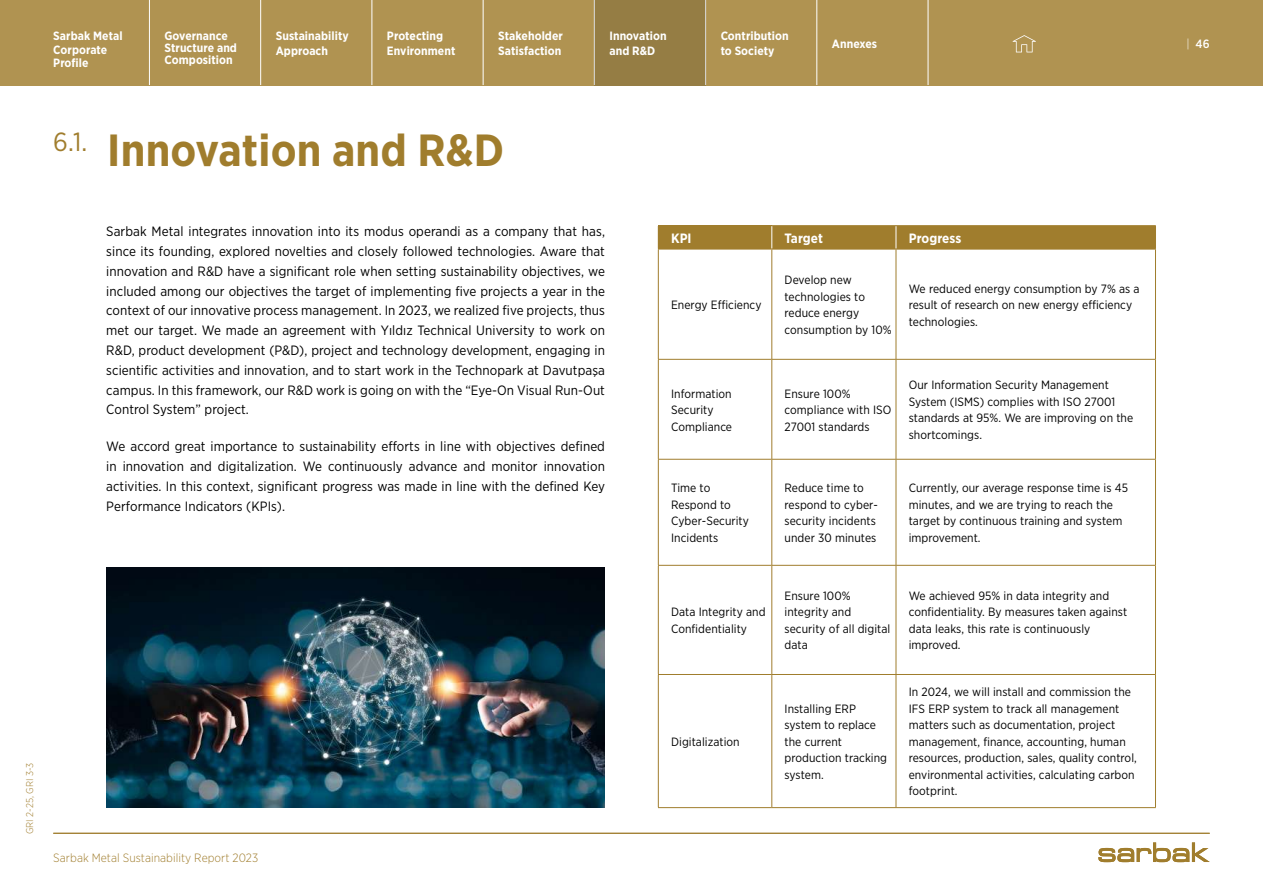
<style>
.page{position:relative;width:1263px;height:893px;background:#fff}
.page>*{position:absolute;margin:0;border:0;box-sizing:border-box;transform-origin:0 0}
.t1{font:700 45px "Gotham Narrow";letter-spacing:.005em;color:#a07d2d}
.t2{font:13.5px/19.8px "Gotham Narrow";letter-spacing:.005em;color:#000;text-align:justify}
.t3{font:700 13.5px "Gotham Narrow";letter-spacing:.005em;color:#fff}
.t4{font:12px/16.5px "Gotham Narrow";letter-spacing:.005em;color:#000}
.t5{font:700 12px/14.2px "Gotham Narrow";letter-spacing:.005em;color:#fff}
.t6{font:300 12px "Gotham Narrow";letter-spacing:.005em;color:#a07d2d}
.t7{font:500 12px "Gotham Narrow";color:#fff}
.t8{font:300 9.75px "Gotham Narrow";letter-spacing:.005em;color:#a07d2d}
.s1{font-weight:300}
</style>
<div class="page">
<div style="left:0;top:0;width:1263px;height:85px;background:#b09351"></div>
<hr style="left:260px;top:0;width:1px;height:85px;background:#fff">
<hr style="left:372px;top:0;width:1px;height:85px;background:#fff">
<hr style="left:483px;top:0;width:1px;height:85px;background:#fff">
<hr style="left:705px;top:0;width:1px;height:85px;background:#fff">
<hr style="left:816px;top:0;width:1px;height:85px;background:#fff">
<hr style="left:149px;top:0;width:1px;height:85px;background:#fff">
<hr style="left:928px;top:0;width:1px;height:85px;background:#fff">
<svg style="left:1012px;top:35px;width:24px;height:17px"></svg>
<div style="left:594px;top:0;width:111px;height:85px;background:#957d44"></div>
<svg style="left:1098px;top:842px;width:112px;height:20px"></svg>
<hr style="left:53px;top:833px;width:1157px;height:1px;background:#a07d2d">
<div style="left:658px;top:226px;width:114px;height:23px;background:#a07d2d"></div>
<hr style="left:771px;top:249px;width:1px;height:110px;background:#a07d2d">
<hr style="left:896px;top:249px;width:1px;height:110px;background:#a07d2d">
<hr style="left:1155px;top:249px;width:1px;height:110px;background:#a07d2d">
<hr style="left:658px;top:359px;width:114px;height:1px;background:#a07d2d">
<hr style="left:772px;top:359px;width:124px;height:1px;background:#a07d2d">
<hr style="left:771px;top:360px;width:1px;height:99px;background:#a07d2d">
<hr style="left:896px;top:359px;width:260px;height:1px;background:#a07d2d">
<hr style="left:896px;top:360px;width:1px;height:99px;background:#a07d2d">
<hr style="left:1155px;top:360px;width:1px;height:99px;background:#a07d2d">
<hr style="left:658px;top:459px;width:114px;height:1px;background:#a07d2d">
<hr style="left:772px;top:459px;width:124px;height:1px;background:#a07d2d">
<hr style="left:771px;top:460px;width:1px;height:105px;background:#a07d2d">
<hr style="left:896px;top:459px;width:260px;height:1px;background:#a07d2d">
<hr style="left:896px;top:460px;width:1px;height:105px;background:#a07d2d">
<hr style="left:1155px;top:460px;width:1px;height:105px;background:#a07d2d">
<hr style="left:658px;top:565px;width:114px;height:1px;background:#a07d2d">
<hr style="left:772px;top:565px;width:124px;height:1px;background:#a07d2d">
<hr style="left:771px;top:566px;width:1px;height:108px;background:#a07d2d">
<hr style="left:896px;top:565px;width:260px;height:1px;background:#a07d2d">
<hr style="left:896px;top:566px;width:1px;height:108px;background:#a07d2d">
<hr style="left:1155px;top:566px;width:1px;height:108px;background:#a07d2d">
<hr style="left:658px;top:674px;width:114px;height:1px;background:#a07d2d">
<hr style="left:772px;top:674px;width:124px;height:1px;background:#a07d2d">
<hr style="left:771px;top:675px;width:1px;height:132px;background:#a07d2d">
<hr style="left:896px;top:674px;width:260px;height:1px;background:#a07d2d">
<hr style="left:896px;top:675px;width:1px;height:132px;background:#a07d2d">
<hr style="left:1155px;top:675px;width:1px;height:132px;background:#a07d2d">
<hr style="left:658px;top:807px;width:114px;height:1px;background:#a07d2d">
<hr style="left:772px;top:807px;width:124px;height:1px;background:#a07d2d">
<hr style="left:896px;top:807px;width:260px;height:1px;background:#a07d2d">
<hr style="left:658px;top:249px;width:1px;height:110px;background:#a07d2d">
<hr style="left:658px;top:360px;width:1px;height:99px;background:#a07d2d">
<hr style="left:658px;top:460px;width:1px;height:105px;background:#a07d2d">
<hr style="left:658px;top:566px;width:1px;height:108px;background:#a07d2d">
<hr style="left:658px;top:675px;width:1px;height:132px;background:#a07d2d">
<hr style="left:658px;top:225px;width:114px;height:1px;background:#a07d2d">
<hr style="left:772px;top:225px;width:124px;height:1px;background:#a07d2d">
<hr style="left:896px;top:225px;width:260px;height:1px;background:#a07d2d">
<div style="left:771px;top:226px;width:385px;height:23px;background:#a07d2d"></div>
<hr style="left:658px;top:249px;width:114px;height:1px;background:#a07d2d">
<hr style="left:772px;top:249px;width:124px;height:1px;background:#a07d2d">
<hr style="left:896px;top:249px;width:260px;height:1px;background:#a07d2d">
<img style="left:106px;top:568px;width:499px;height:240px">
<p class="t5" style="left:53px;top:29px;width:71px;line-height:13.5px">Sarbak Metal<br>Corporate<br>Profile</p>
<p class="t5" style="left:498px;top:29px;width:66px">Stakeholder<br>Satisfaction</p>
<p class="t5" style="left:609px;top:29px;width:59px">Innovation and R&amp;D</p>
<p class="t5" style="left:721px;top:29px;width:70px">Contribution to Society</p>
<p class="t5" style="left:832px;top:36px;width:47px">Annexes</p>
<p class="t5" style="left:276px;top:29px;width:74px">Sustainability<br>Approach</p>
<p class="t5" style="left:387px;top:29px;width:70px">Protecting<br>Environment</p>
<p class="t5" style="left:165px;top:30px;width:74px;line-height:12px">Governance<br>Structure and<br>Composition</p>
<h1 class="t1" style="left:53px;top:121px;width:452px"><sup>6.1.</sup> Innovation and R&amp;D</h1>
<p class="t2" style="left:106px;top:221px;width:500px">Sarbak Metal integrates innovation into its modus operandi as a company that has, since its founding, explored novelties and closely followed technologies. Aware that innovation and R&amp;D have a significant role when setting sustainability objectives, we included among our objectives the target of implementing five projects a year in the context of our innovative process management. In 2023, we realized five projects, thus met our target. We made an agreement with Yıldız Technical University to work on R&amp;D, product development (P&amp;D), project and technology development, engaging in scientific activities and innovation, and to start work in the Technopark at Davutpaşa campus. In this framework, our R&amp;D work is going on with the “Eye-On Visual Run-Out Control System” project.</p>
<p class="t2" style="left:106px;top:436px;width:500px">We accord great importance to sustainability efforts in line with objectives defined in innovation and digitalization. We continuously advance and monitor innovation activities. In this context, significant progress was made in line with the defined Key Performance Indicators (KPIs).</p>
<p class="t8" style="left:24px;top:834px;width:73px;rotate:-90deg">GRI 2-25, GRI 3-3</p>
<p class="t6" style="left:53px;top:850px;width:207px">Sarbak Metal Sustainability Report 2023</p>
<p class="t3" style="left:671px;top:229px;width:22px">KPI</p>
<p class="t3" style="left:784px;top:229px;width:40px">Target</p>
<p class="t3" style="left:909px;top:229px;width:54px">Progress</p>
<p class="t4" style="left:671px;top:296px;width:92px">Energy Efficiency</p>
<p class="t4" style="left:784px;top:272px;width:109px">Develop new technologies to reduce energy consumption by 10%</p>
<p class="t4" style="left:909px;top:280px;width:232px">We reduced energy consumption by 7% as a result of research on new energy efficiency technologies.</p>
<p class="t4" style="left:671px;top:385px;width:63px">Information<br>Security<br>Compliance</p>
<p class="t4" style="left:784px;top:385px;width:108px">Ensure 100% compliance with ISO<br>27001 standards</p>
<p class="t4" style="left:909px;top:377px;width:226px">Our Information Security Management<br>System (ISMS) complies with ISO 27001 standards at 95%. We are improving on the shortcomings.</p>
<p class="t4" style="left:671px;top:480px;width:79px">Time to<br>Respond to<br>Cyber-Security<br>Incidents</p>
<p class="t4" style="left:784px;top:480px;width:95px">Reduce time to respond to cyber&shy;security incidents under 30 minutes</p>
<p class="t4" style="left:909px;top:480px;width:221px">Currently, our average response time is 45 minutes, and we are trying to reach the target by continuous training and system improvement.</p>
<p class="t4" style="left:671px;top:604px;width:96px">Data Integrity and<br>Confidentiality</p>
<p class="t4" style="left:671px;top:733px;width:70px">Digitalization</p>
<p class="t4" style="left:784px;top:587px;width:107px">Ensure 100% integrity and security of all digital data</p>
<p class="t4" style="left:909px;top:587px;width:220px">We achieved 95% in data integrity and confidentiality. By measures taken against data leaks, this rate is continuously improved.</p>
<p class="t4" style="left:784px;top:700px;width:104px">Installing ERP system to replace the current production tracking system.</p>
<p class="t4" style="left:909px;top:684px;width:230px">In 2024, we will install and commission the IFS ERP system to track all management matters such as documentation, project management, finance, accounting, human resources, production, sales, quality control, environmental activities, calculating carbon footprint.</p>
<p class="t7" style="left:1186px;top:36px;width:25px"><span class="s1">|</span> 46</p>
</div>
